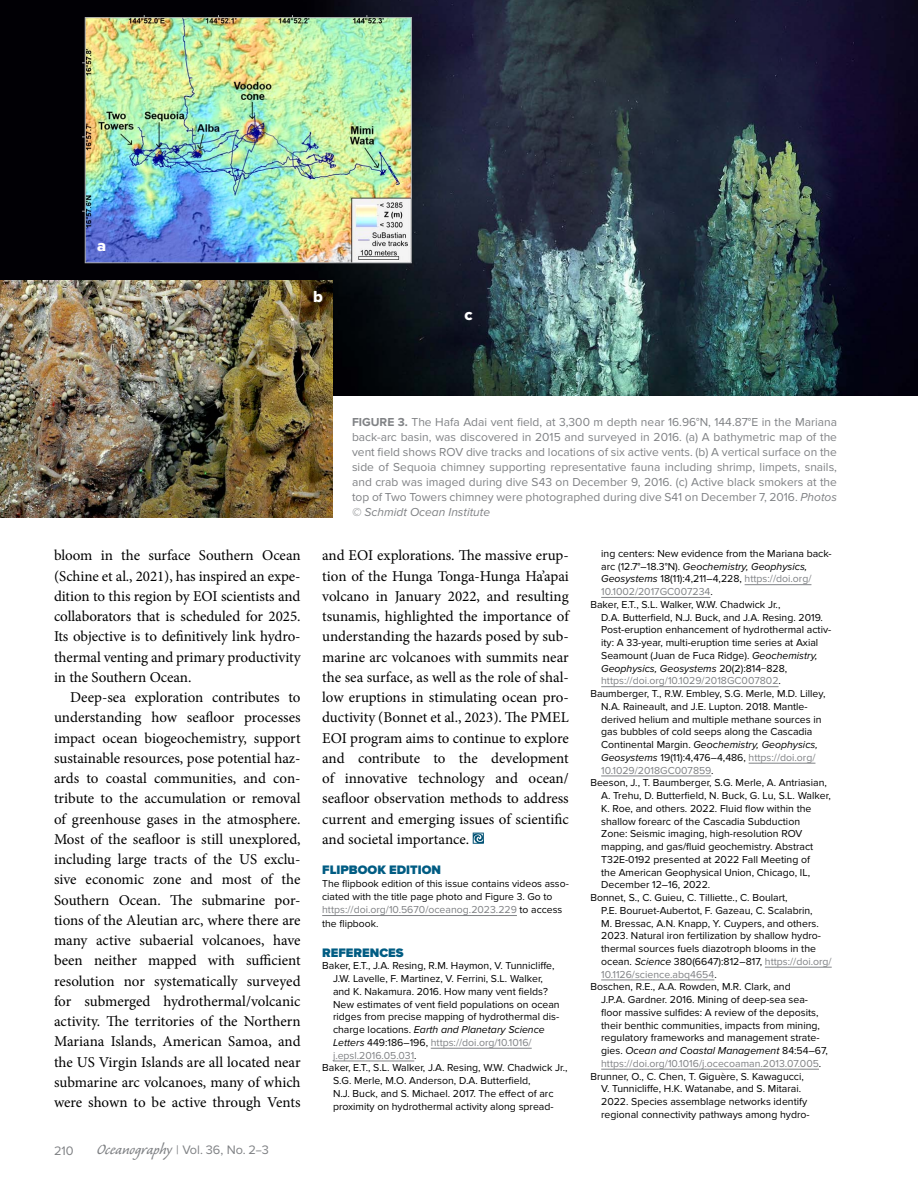
<style>
.page{position:relative;width:918px;height:1188px;background:#fff}
.page>*{position:absolute;margin:0;border:0;box-sizing:border-box;transform-origin:0 0}
.t1{font:16.5px "Proxima Nova Extrabld";color:#fff}
.t2{font:15px/20.2px "Minion Pro";letter-spacing:-.005em;color:#000;text-align:justify}
.t3{font:12.75px "Proxima Nova";color:#808285}
.t4{font:900 12.75px "Proxima Nova";color:#005c83}
.t5{font:12px/15px "Proxima Nova";color:#808285;text-align:justify}
.t6{font:10.5px "Proxima Nova";color:#000}
.t7{font:10.5px "Proxima Nova";color:#808285}
.t8{font:italic 10.5px "Proxima Nova";color:#000}
.t9{font:10.35px/13.2px "Proxima Nova";color:#000}
.s1{font-family:"Caliban Std";font-size:18.75px}
.s2{font-weight:700}
.s3{font-style:italic}
.s4{font-size:10.35px;color:#000}
.s5{font-style:normal}
.s6{font-style:italic;color:#000}
.s7{color:#000}
.s8{color:#808285}
</style>
<div class="page">
<img style="left:0;top:0;width:918px;height:395px">
<img style="left:87px;top:19px;width:323px;height:242px">
<div style="left:85px;top:17px;width:327px;height:246px;border:1px solid #a7a9ac"></div>
<img style="left:0;top:281px;width:332px;height:236px">
<hr style="left:322px;top:915px;width:195px;height:1px;background:#808285">
<hr style="left:431px;top:1048px;width:101px;height:1px;background:#808285">
<hr style="left:333px;top:1061px;width:81px;height:1px;background:#808285">
<svg style="left:473px;top:833px;width:11px;height:11px"></svg>
<hr style="left:745px;top:584px;width:66px;height:1px;background:#808285">
<hr style="left:601px;top:597px;width:109px;height:1px;background:#808285">
<hr style="left:601px;top:686px;width:178px;height:1px;background:#808285">
<hr style="left:749px;top:763px;width:66px;height:1px;background:#808285">
<hr style="left:601px;top:776px;width:110px;height:1px;background:#808285">
<hr style="left:765px;top:967px;width:67px;height:1px;background:#808285">
<hr style="left:601px;top:980px;width:113px;height:1px;background:#808285">
<hr style="left:601px;top:1069px;width:218px;height:1px;background:#808285">
<h1 class="t1" style="left:97px;top:233px;width:11px">a</h1>
<h1 class="t1" style="left:313px;top:285px;width:11px">b</h1>
<h1 class="t1" style="left:464px;top:302px;width:10px">c</h1>
<p class="t2" style="left:54px;top:545px;width:248px">bloom in the surface Southern Ocean (Schine et al., 2021), has inspired an expe&shy;dition to this region by EOI scientists and collaborators that is scheduled for 2025.<br>Its objective is to definitively link hydro&shy;thermal venting and primary productivity in the Southern Ocean.</p>
<p class="t2" style="left:54px;top:687px;width:248px;text-indent:16px">Deep-sea exploration contributes to understanding how seafloor processes impact ocean biogeochemistry, support sustainable resources, pose potential haz&shy;ards to coastal communities, and con&shy;tribute to the accumulation or removal of greenhouse gases in the atmosphere.<br>Most of the seafloor is still unexplored, including large tracts of the US exclu&shy;sive economic zone and most of the Southern Ocean. The submarine por&shy;tions of the Aleutian arc, where there are many active subaerial volcanoes, have been neither mapped with sufficient resolution nor systematically surveyed for submerged hydrothermal/volcanic activity. The territories of the Northern Mariana Islands, American Samoa, and the US Virgin Islands are all located near submarine arc volcanoes, many of which were shown to be active through Vents</p>
<p class="t3" style="left:54px;top:1143px;width:217px">210 <span class="s1">Oceanography</span> | Vol. 36, No. 2–3</p>
<p class="t5" style="left:352px;top:415px;width:486px"><span class="s2">FIGURE 3.</span> The Hafa Adai vent field, at 3,300 m depth near 16.96°N, 144.87°E in the Mariana back-arc basin, was discovered in 2015 and surveyed in 2016. (a) A bathymetric map of the vent field shows ROV dive tracks and locations of six active vents. (b) A vertical surface on the side of Sequoia chimney supporting representative fauna including shrimp, limpets, snails, and crab was imaged during dive S43 on December 9, 2016. (c) Active black smokers at the top of Two Towers chimney were photographed during dive S41 on December 7, 2016. <span class="s3">Photos © Schmidt Ocean Institute</span></p>
<p class="t2" style="left:322px;top:545px;width:248px">and EOI explorations. The massive erup&shy;tion of the Hunga Tonga-Hunga Ha’apai volcano in January 2022, and resulting tsunamis, highlighted the importance of understanding the hazards posed by sub&shy;marine arc volcanoes with summits near the sea surface, as well as the role of shal&shy;low eruptions in stimulating ocean pro&shy;ductivity (Bonnet et al., 2023). The PMEL EOI program aims to continue to explore and contribute to the development of innovative technology and ocean/ seafloor observation methods to address current and emerging issues of scientific and societal importance.</p>
<p class="t4" style="left:322px;top:860px;width:120px">FLIPBOOK EDITION</p>
<p class="t9" style="left:322px;top:877px;width:248px">The flipbook edition of this issue contains videos asso&shy;ciated with the title page photo and Figure 3. Go to</p>
<p class="t7" style="left:322px;top:904px;width:242px">https://doi.org/10.5670/oceanog.2023.229 <span class="s4">to access</span></p>
<p class="t9" style="left:322px;top:917px;width:58px">the flipbook.</p>
<p class="t4" style="left:322px;top:943px;width:83px">REFERENCES</p>
<p class="t6" style="left:322px;top:960px;width:234px">Baker, E.T., J.A. Resing, R.M. Haymon, V. Tunnicliffe,</p>
<p class="t6" style="left:333px;top:973px;width:212px">J.W. Lavelle, F. Martinez, V. Ferrini, S.L. Walker,</p>
<p class="t6" style="left:333px;top:985px;width:216px">and K. Nakamura. 2016. How many vent fields?</p>
<p class="t6" style="left:333px;top:998px;width:228px">New estimates of vent field populations on ocean</p>
<p class="t6" style="left:333px;top:1011px;width:228px">ridges from precise mapping of hydrothermal dis-</p>
<p class="t8" style="left:333px;top:1024px;width:213px"><span class="s5">charge locations.</span> Earth and Planetary Science</p>
<p class="t7" style="left:333px;top:1036px;width:200px"><span class="s6">Letters</span> <span class="s7">449:186–196,</span> https://doi.org/10.1016/</p>
<p class="t7" style="left:333px;top:1049px;width:85px">j.epsl.2016.05.031<span class="s7">.</span></p>
<p class="t6" style="left:322px;top:1062px;width:247px">Baker, E.T., S.L. Walker, J.A. Resing, W.W. Chadwick Jr.,</p>
<p class="t6" style="left:333px;top:1075px;width:199px">S.G. Merle, M.O. Anderson, D.A. Butterfield,</p>
<p class="t6" style="left:333px;top:1087px;width:222px">N.J. Buck, and S. Michael. 2017. The effect of arc</p>
<p class="t6" style="left:333px;top:1100px;width:222px">proximity on hydrothermal activity along spread-</p>
<p class="t6" style="left:601px;top:547px;width:232px">ing centers: New evidence from the Mariana back-</p>
<p class="t8" style="left:601px;top:560px;width:208px"><span class="s5">arc (12.7°–18.3°N).</span> Geochemistry, Geophysics,</p>
<p class="t6" style="left:601px;top:573px;width:212px"><span class="s3">Geosystems</span> 18(11):4,211–4,228, <span class="s8">https://doi.org/</span></p>
<p class="t7" style="left:601px;top:586px;width:113px">10.1002/2017GC007234<span class="s7">.</span></p>
<p class="t6" style="left:590px;top:598px;width:192px">Baker, E.T., S.L. Walker, W.W. Chadwick Jr.,</p>
<p class="t6" style="left:601px;top:611px;width:223px">D.A. Butterfield, N.J. Buck, and J.A. Resing. 2019.</p>
<p class="t6" style="left:601px;top:624px;width:232px">Post-eruption enhancement of hydrothermal activ-</p>
<p class="t6" style="left:601px;top:637px;width:219px">ity: A 33-year, multi-eruption time series at Axial</p>
<p class="t6" style="left:601px;top:649px;width:218px">Seamount (Juan de Fuca Ridge). <span class="s3">Geochemistry,</span></p>
<p class="t8" style="left:601px;top:662px;width:188px">Geophysics, Geosystems <span class="s5">20(2):814−828,</span></p>
<p class="t7" style="left:601px;top:675px;width:181px">https://doi.org/10.1029/2018GC007802<span class="s7">.</span></p>
<p class="t6" style="left:590px;top:688px;width:237px">Baumberger, T., R.W. Embley, S.G. Merle, M.D. Lilley,</p>
<p class="t6" style="left:601px;top:700px;width:208px">N.A. Raineault, and J.E. Lupton. 2018. Mantle-</p>
<p class="t6" style="left:601px;top:713px;width:222px">derived helium and multiple methane sources in</p>
<p class="t6" style="left:601px;top:726px;width:213px">gas bubbles of cold seeps along the Cascadia</p>
<p class="t8" style="left:601px;top:739px;width:218px"><span class="s5">Continental Margin.</span> Geochemistry, Geophysics,</p>
<p class="t6" style="left:601px;top:751px;width:216px"><span class="s3">Geosystems</span> 19(11):4,476–4,486, <span class="s8">https://doi.org/</span></p>
<p class="t7" style="left:601px;top:764px;width:114px">10.1029/2018GC007859<span class="s7">.</span></p>
<p class="t6" style="left:590px;top:777px;width:238px">Beeson, J., T. Baumberger, S.G. Merle, A. Antriasian,</p>
<p class="t6" style="left:601px;top:790px;width:231px">A. Trehu, D. Butterfield, N. Buck, G. Lu, S.L. Walker,</p>
<p class="t6" style="left:601px;top:802px;width:212px">K. Roe, and others. 2022. Fluid flow within the</p>
<p class="t6" style="left:601px;top:815px;width:200px">shallow forearc of the Cascadia Subduction</p>
<p class="t6" style="left:601px;top:828px;width:203px">Zone: Seismic imaging, high-resolution ROV</p>
<p class="t6" style="left:601px;top:841px;width:214px">mapping, and gas/fluid geochemistry. Abstract</p>
<p class="t6" style="left:601px;top:853px;width:210px">T32E-0192 presented at 2022 Fall Meeting of</p>
<p class="t6" style="left:601px;top:866px;width:211px">the American Geophysical Union, Chicago, IL,</p>
<p class="t6" style="left:601px;top:879px;width:111px">December 12–16, 2022.</p>
<p class="t6" style="left:590px;top:892px;width:199px">Bonnet, S., C. Guieu, C. Tilliette., C. Boulart,</p>
<p class="t6" style="left:601px;top:904px;width:213px">P.E. Bouruet-Aubertot, F. Gazeau, C. Scalabrin,</p>
<p class="t6" style="left:601px;top:917px;width:219px">M. Bressac, A.N. Knapp, Y. Cuypers, and others.</p>
<p class="t6" style="left:601px;top:930px;width:221px">2023. Natural iron fertilization by shallow hydro-</p>
<p class="t6" style="left:601px;top:943px;width:216px">thermal sources fuels diazotroph blooms in the</p>
<p class="t6" style="left:601px;top:955px;width:232px">ocean. <span class="s3">Science</span> 380(6647):812–817, <span class="s8">https://doi.org/</span></p>
<p class="t7" style="left:601px;top:968px;width:117px">10.1126/science.abq4654<span class="s7">.</span></p>
<p class="t6" style="left:590px;top:981px;width:202px">Boschen, R.E., A.A. Rowden, M.R. Clark, and</p>
<p class="t6" style="left:601px;top:994px;width:208px">J.P.A. Gardner. 2016. Mining of deep-sea sea-</p>
<p class="t6" style="left:601px;top:1006px;width:219px">floor massive sulfides: A review of the deposits,</p>
<p class="t6" style="left:601px;top:1019px;width:220px">their benthic communities, impacts from mining,</p>
<p class="t6" style="left:601px;top:1032px;width:220px">regulatory frameworks and management strate-</p>
<p class="t8" style="left:601px;top:1045px;width:228px"><span class="s5">gies.</span> Ocean and Coastal Management <span class="s5">84:54–67,</span></p>
<p class="t7" style="left:601px;top:1057px;width:222px">https://doi.org/10.1016/j.ocecoaman.2013.07.005<span class="s7">.</span></p>
<p class="t6" style="left:590px;top:1070px;width:215px">Brunner, O., C. Chen, T. Giguère, S. Kawagucci,</p>
<p class="t6" style="left:601px;top:1083px;width:201px">V. Tunnicliffe, H.K. Watanabe, and S. Mitarai.</p>
<p class="t6" style="left:601px;top:1096px;width:208px">2022. Species assemblage networks identify</p>
<p class="t6" style="left:601px;top:1108px;width:210px">regional connectivity pathways among hydro-</p>
</div>
